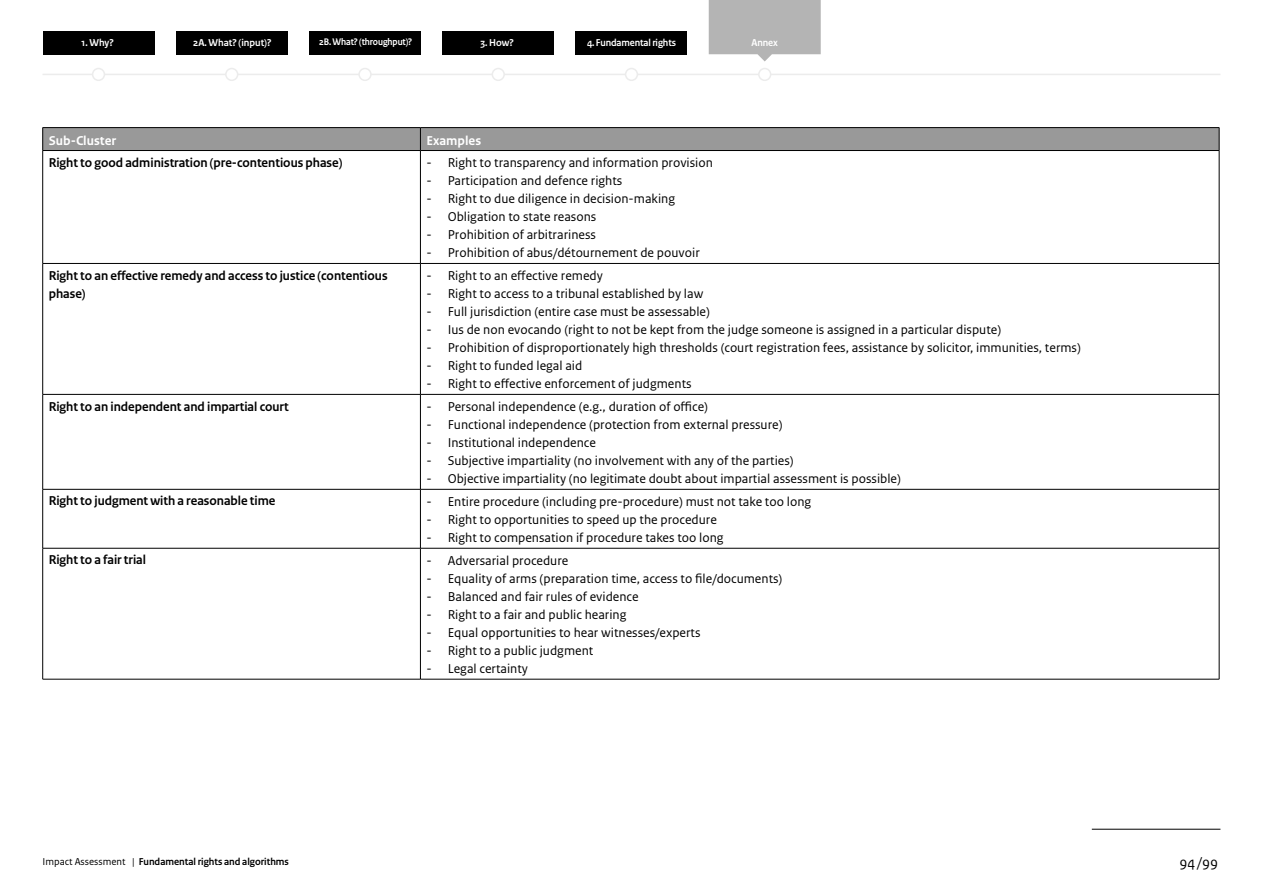
<style>
.page{position:relative;width:1263px;height:893px;background:#fff}
.page>*{position:absolute;margin:0;border:0;box-sizing:border-box;transform-origin:0 0}
.t1{font:15px "Rijksoverheid Sans Text";color:#000}
.t2{font:13.5px "Rijksoverheid Sans Text";color:#000}
.t3{font:700 13.5px/18px "Rijksoverheid Sans Heading";color:#000}
.t4{font:700 13.5px "Rijksoverheid Sans Text";color:#fff}
.t5{font:700 10.5px "Rijksoverheid Sans Heading";letter-spacing:-.01em;color:#fff}
.t6{font:700 10.5px "Rijksoverheid Sans Heading";color:#000}
.t7{font:700 10.05px "Rijksoverheid Sans Heading";letter-spacing:-.01em;color:#fff;scale:.95 1}
.s1{font-family:"Rijksoverheid Sans Text";font-weight:400}
</style>
<div class="page">
<hr style="left:43px;top:74px;width:1177px;height:1px;background:#ececec">
<div style="left:43px;top:31px;width:111px;height:23px;background:#000"></div>
<div style="left:575px;top:31px;width:112px;height:23px;background:#000"></div>
<div style="left:93px;top:69px;width:11px;height:11px;background:#fff;border-radius:50%"></div>
<div style="left:92px;top:68px;width:13px;height:13px;border:2px solid #ececec;border-radius:50%"></div>
<div style="left:359px;top:69px;width:12px;height:11px;background:#fff;border-radius:50%"></div>
<div style="left:358px;top:68px;width:14px;height:13px;border:2px solid #ececec;border-radius:50%"></div>
<div style="left:226px;top:69px;width:12px;height:11px;background:#fff;border-radius:50%"></div>
<div style="left:225px;top:68px;width:13px;height:13px;border:2px solid #ececec;border-radius:50%"></div>
<div style="left:492px;top:69px;width:12px;height:11px;background:#fff;border-radius:50%"></div>
<div style="left:492px;top:68px;width:13px;height:13px;border:2px solid #ececec;border-radius:50%"></div>
<div style="left:626px;top:69px;width:11px;height:11px;background:#fff;border-radius:50%"></div>
<div style="left:625px;top:68px;width:13px;height:13px;border:2px solid #ececec;border-radius:50%"></div>
<div style="left:309px;top:31px;width:112px;height:23px;background:#000"></div>
<div style="left:176px;top:31px;width:112px;height:23px;background:#000"></div>
<div style="left:442px;top:31px;width:112px;height:23px;background:#000"></div>
<hr style="left:1092px;top:829px;width:128px;height:1px;background:#000">
<svg style="left:709px;top:0;width:112px;height:61px;background:#bbb"></svg>
<div style="left:759px;top:69px;width:12px;height:11px;background:#fff;border-radius:50%"></div>
<div style="left:758px;top:68px;width:13px;height:13px;border:2px solid #ececec;border-radius:50%"></div>
<hr style="left:43px;top:127px;width:377px;height:1px;background:#000">
<hr style="left:420px;top:127px;width:799px;height:1px;background:#000">
<div style="left:42px;top:128px;width:1178px;height:23px;background:#999"></div>
<hr style="left:43px;top:150px;width:377px;height:1px;background:#000">
<hr style="left:42px;top:151px;width:1px;height:112px;background:#000">
<hr style="left:420px;top:150px;width:799px;height:1px;background:#000">
<hr style="left:420px;top:151px;width:1px;height:112px;background:#000">
<hr style="left:1219px;top:151px;width:1px;height:112px;background:#000">
<hr style="left:43px;top:263px;width:377px;height:1px;background:#000">
<hr style="left:42px;top:264px;width:1px;height:130px;background:#000">
<hr style="left:420px;top:263px;width:799px;height:1px;background:#000">
<hr style="left:420px;top:264px;width:1px;height:130px;background:#000">
<hr style="left:1219px;top:264px;width:1px;height:130px;background:#000">
<hr style="left:43px;top:394px;width:377px;height:1px;background:#000">
<hr style="left:42px;top:395px;width:1px;height:94px;background:#000">
<hr style="left:420px;top:394px;width:799px;height:1px;background:#000">
<hr style="left:420px;top:395px;width:1px;height:94px;background:#000">
<hr style="left:1219px;top:395px;width:1px;height:94px;background:#000">
<hr style="left:43px;top:489px;width:377px;height:1px;background:#000">
<hr style="left:42px;top:489px;width:1px;height:59px;background:#000">
<hr style="left:420px;top:489px;width:799px;height:1px;background:#000">
<hr style="left:420px;top:489px;width:1px;height:59px;background:#000">
<hr style="left:1219px;top:489px;width:1px;height:59px;background:#000">
<hr style="left:43px;top:548px;width:377px;height:1px;background:#000">
<hr style="left:42px;top:548px;width:1px;height:131px;background:#000">
<hr style="left:420px;top:548px;width:799px;height:1px;background:#000">
<hr style="left:420px;top:548px;width:1px;height:131px;background:#000">
<hr style="left:1219px;top:548px;width:1px;height:131px;background:#000">
<hr style="left:43px;top:679px;width:377px;height:1px;background:#000">
<hr style="left:420px;top:679px;width:799px;height:1px;background:#000">
<p class="t5" style="left:82px;top:36px;width:34px">1. Why?</p>
<p class="t5" style="left:193px;top:36px;width:80px">2A. What? (input)?</p>
<p class="t7" style="left:319px;top:36px;width:99px">2B. What? (throughput)?</p>
<p class="t5" style="left:480px;top:36px;width:35px">3. How?</p>
<p class="t5" style="left:587px;top:37px;width:90px">4. Fundamental rights</p>
<p class="t5" style="left:752px;top:37px;width:28px">Annex</p>
<p class="t4" style="left:49px;top:132px;width:69px">Sub-Cluster</p>
<p class="t4" style="left:426px;top:132px;width:56px">Examples</p>
<p class="t3" style="left:49px;top:154px;width:295px">Right to good administration (pre-contentious phase)</p>
<p class="t2" style="left:426px;top:155px;width:288px">- Right to transparency and information provision</p>
<p class="t2" style="left:426px;top:173px;width:197px">- Participation and defence rights</p>
<p class="t2" style="left:426px;top:191px;width:250px">- Right to due diligence in decision-making</p>
<p class="t2" style="left:426px;top:209px;width:171px">- Obligation to state reasons</p>
<p class="t2" style="left:426px;top:227px;width:171px">- Prohibition of arbitrariness</p>
<p class="t2" style="left:426px;top:245px;width:275px">- Prohibition of abus/détournement de pouvoir</p>
<p class="t3" style="left:49px;top:266px;width:340px">Right to an effective remedy and access to justice (contentious phase)</p>
<p class="t2" style="left:426px;top:268px;width:178px">- Right to an effective remedy</p>
<p class="t2" style="left:426px;top:286px;width:278px">- Right to access to a tribunal established by law</p>
<p class="t2" style="left:426px;top:304px;width:285px">- Full jurisdiction (entire case must be assessable)</p>
<p class="t2" style="left:426px;top:322px;width:576px">- Ius de non evocando (right to not be kept from the judge someone is assigned in a particular dispute)</p>
<p class="t2" style="left:426px;top:340px;width:656px">- Prohibition of disproportionately high thresholds (court registration fees, assistance by solicitor, immunities, terms)</p>
<p class="t2" style="left:426px;top:358px;width:157px">- Right to funded legal aid</p>
<p class="t2" style="left:426px;top:376px;width:267px">- Right to effective enforcement of judgments</p>
<p class="t3" style="left:49px;top:397px;width:241px">Right to an independent and impartial court</p>
<p class="t2" style="left:426px;top:399px;width:283px">- Personal independence (e.g., duration of office)</p>
<p class="t2" style="left:426px;top:417px;width:358px">- Functional independence (protection from external pressure)</p>
<p class="t2" style="left:426px;top:435px;width:171px">- Institutional independence</p>
<p class="t2" style="left:426px;top:453px;width:369px">- Subjective impartiality (no involvement with any of the parties)</p>
<p class="t2" style="left:426px;top:471px;width:476px">- Objective impartiality (no legitimate doubt about impartial assessment is possible)</p>
<p class="t3" style="left:49px;top:492px;width:228px">Right to judgment with a reasonable time</p>
<p class="t2" style="left:426px;top:494px;width:386px">- Entire procedure (including pre-procedure) must not take too long</p>
<p class="t2" style="left:426px;top:512px;width:292px">- Right to opportunities to speed up the procedure</p>
<p class="t2" style="left:426px;top:530px;width:299px">- Right to compensation if procedure takes too long</p>
<p class="t3" style="left:49px;top:551px;width:99px">Right to a fair trial</p>
<p class="t2" style="left:426px;top:553px;width:143px">- Adversarial procedure</p>
<p class="t2" style="left:426px;top:571px;width:357px">- Equality of arms (preparation time, access to file/documents)</p>
<p class="t2" style="left:426px;top:589px;width:214px">- Balanced and fair rules of evidence</p>
<p class="t2" style="left:426px;top:607px;width:202px">- Right to a fair and public hearing</p>
<p class="t2" style="left:426px;top:625px;width:276px">- Equal opportunities to hear witnesses/experts</p>
<p class="t2" style="left:426px;top:643px;width:168px">- Right to a public judgment</p>
<p class="t2" style="left:426px;top:661px;width:103px">- Legal certainty</p>
<p class="t6" style="left:43px;top:856px;width:248px"><span class="s1">Impact Assessment |</span> Fundamental rights and algorithms</p>
<p class="t1" style="left:1179px;top:854px;width:40px">94 /99</p>
</div>
